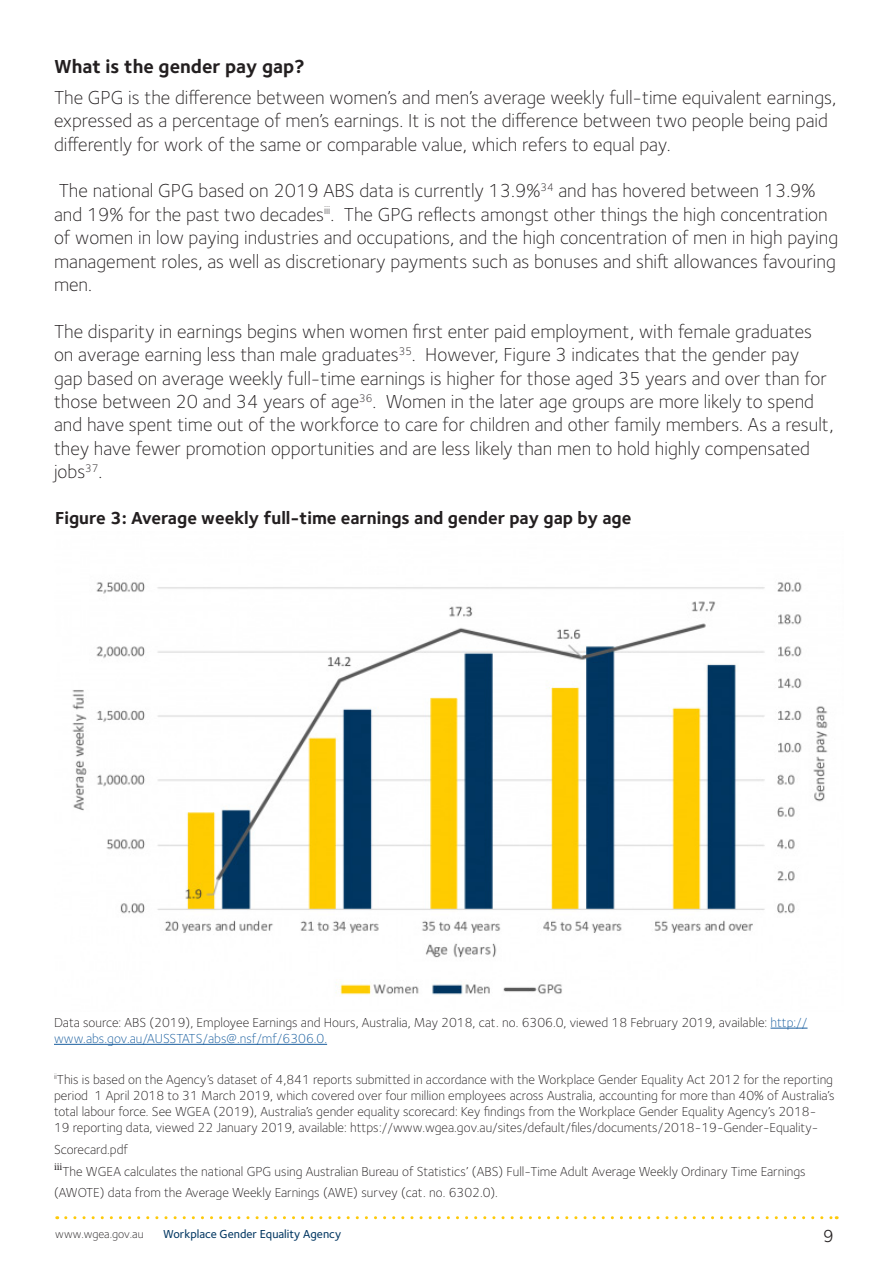
<style>
.page{position:relative;width:893px;height:1263px;background:#fff}
.page>*{position:absolute;margin:0;border:0;box-sizing:border-box;transform-origin:0 0}
.t1{font:300 19.5px/23.4px "Foundry Sterling";color:#231f20}
.t2{font:700 19.5px "Foundry Sterling";color:#231f20}
.t3{font:700 18px "Foundry Sterling";color:#231f20}
.t4{font:18px "Foundry Sterling";color:#231f20}
.t5{font:300 13.5px/16.2px "Foundry Sterling";color:#231f20}
.t6{font:500 12px "Foundry Sterling";color:#003661}
.t7{font:300 12px "Foundry Sterling";color:#231f20}
.s1{color:#175d9e}
</style>
<div class="page">
<hr style="left:770px;top:1028px;width:37px;height:1px;background:#175d9e">
<hr style="left:54px;top:1044px;width:273px;height:1px;background:#175d9e">
<svg style="left:66px;top:1216px;width:771px;height:3px"></svg>
<img style="left:72px;top:582px;width:756px;height:413px">
<p class="t2" style="left:54px;top:55px;width:252px">What is the gender pay gap?</p>
<p class="t1" style="left:54px;top:86px;width:784px">The GPG is the difference between women’s and men’s average weekly full-time equivalent earnings, expressed as a percentage of men’s earnings. It is not the difference between two people being paid differently for work of the same or comparable value, which refers to equal pay.</p>
<p class="t1" style="left:54px;top:179px;width:786px">The national GPG based on 2019 ABS data is currently 13.9%<sup>34</sup> and has hovered between 13.9% and 19% for the past two decades<sup>iii</sup>. The GPG reflects amongst other things the high concentration of women in low paying industries and occupations, and the high concentration of men in high paying management roles, as well as discretionary payments such as bonuses and shift allowances favouring men.</p>
<p class="t1" style="left:54px;top:320px;width:781px">The disparity in earnings begins when women first enter paid employment, with female graduates on average earning less than male graduates<sup>35</sup>. However, Figure 3 indicates that the gender pay<br>gap based on average weekly full-time earnings is higher for those aged 35 years and over than for those between 20 and 34 years of age<sup>36</sup>. Women in the later age groups are more likely to spend and have spent time out of the workforce to care for children and other family members. As a result, they have fewer promotion opportunities and are less likely than men to hold highly compensated jobs<sup>37</sup>.</p>
<p class="t3" style="left:55px;top:507px;width:578px">Figure 3: Average weekly full-time earnings and gender pay gap by age</p>
<p class="t5" style="left:54px;top:1014px;width:755px">Data source: ABS (2019), Employee Earnings and Hours, Australia, May 2018, cat. no. 6306.0, viewed 18 February 2019, available: <span class="s1">http:// www.abs.gov.au/AUSSTATS/abs@.nsf/mf/6306.0.</span></p>
<p class="t5" style="left:54px;top:1071px;width:782px"><sup>ii</sup>This is based on the Agency’s dataset of 4,841 reports submitted in accordance with the Workplace Gender Equality Act 2012 for the reporting period 1 April 2018 to 31 March 2019, which covered over four million employees across Australia, accounting for more than 40% of Australia’s total labour force. See WGEA (2019), Australia’s gender equality scorecard: Key findings from the Workplace Gender Equality Agency’s 2018- 19 reporting data, viewed 22 January 2019, available: https://www.wgea.gov.au/sites/default/files/documents/2018-19-Gender-Equality-</p>
<p class="t5" style="left:54px;top:1141px;width:76px">Scorecard.pdf</p>
<p class="t5" style="left:54px;top:1160px;width:753px;line-height:21.6px"><sup>iii</sup>The WGEA calculates the national GPG using Australian Bureau of Statistics’ (ABS) Full-Time Adult Average Weekly Ordinary Time Earnings (AWOTE) data from the Average Weekly Earnings (AWE) survey (cat. no. 6302.0).</p>
<p class="t7" style="left:55px;top:1227px;width:90px">www.wgea.gov.au</p>
<p class="t6" style="left:163px;top:1227px;width:180px">Workplace Gender Equality Agency</p>
<p class="t4" style="left:823px;top:1225px;width:12px">9</p>
</div>
